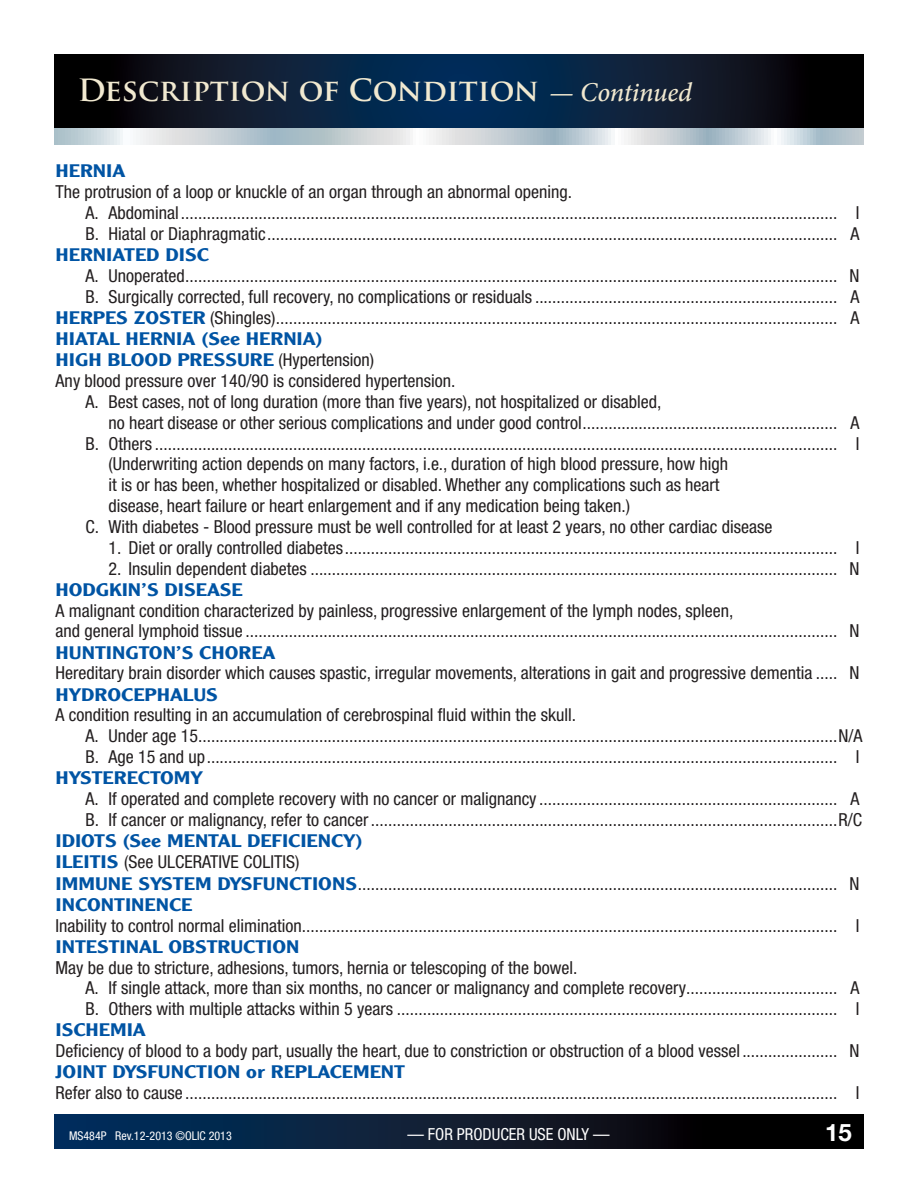
<style>
.page{position:relative;width:918px;height:1188px;background:#fff}
.page>*{position:absolute;margin:0;border:0;box-sizing:border-box;transform-origin:0 0}
.t1{font:700 30px "Trajan Pro";color:#f1e9d0}
.t2{font:700 24px "Helvetica Neue";color:#fff}
.t3{font:condensed 17.85px/20.9px "Helvetica Neue";color:#231f20}
.t4{font:500 17.7px/21.1px "Clearface Gothic LH";color:#0054a4;scale:1.27 1}
.t5{font:condensed 16.5px "Helvetica Neue";color:#fff}
.t6{font:condensed 12px "Helvetica Neue";color:#fff}
.s1{font-family:"Minion Pro";font-weight:500;font-style:italic;font-size:27px}
.s2{font-family:"Clearface Gothic LH";font-weight:500;font-stretch:normal;font-size:17.7px;color:#0054a4}
.s3{font-family:"Helvetica Neue";font-weight:400;font-stretch:condensed;font-size:17.85px;color:#231f20}
</style>
<div class="page">
<div style="left:54px;top:1115px;width:810px;height:34px;background:linear-gradient(to right,#073463,#090000)"></div>
<svg style="left:54px;top:127px;width:810px;height:18px;background:#bfcad0"></svg>
<svg style="left:54px;top:54px;width:810px;height:73px;background:#081a2f"></svg>
<h1 class="t1" style="left:78px;top:72px;width:616px">Description of Condition <span class="s1">— Continued</span></h1>
<p class="t4" style="left:56px;top:160px;width:57px">HERNIA</p>
<p class="t3" style="left:86px;top:181px;width:776px;text-indent:-30px">The protrusion of a loop or knuckle of an organ through an abnormal opening.<br>A. Abdominal ........................................................................................................................................................ I<br>B. Hiatal or Diaphragmatic .................................................................................................................................... A</p>
<p class="t4" style="left:56px;top:244px;width:122px">HERNIATED DISC</p>
<p class="t3" style="left:56px;top:265px;width:806px;text-align:right">A. Unoperated ....................................................................................................................................................... N<br>B. Surgically corrected, full recovery, no complications or residuals ...................................................................... A<br><span class="s2">HERPES ZOSTER</span> (Shingles) .................................................................................................................................. A</p>
<p class="t4" style="left:56px;top:328px;width:252px">HIATAL HERNIA (See HERNIA)<br>HIGH BLOOD PRESSURE <span class="s3">(Hypertension)</span></p>
<p class="t3" style="left:56px;top:370px;width:402px">Any blood pressure over 140/90 is considered hypertension.</p>
<p class="t3" style="left:86px;top:391px;width:577px">A. Best cases, not of long duration (more than five years), not hospitalized or disabled,</p>
<p class="t3" style="left:108px;top:412px;width:753px">no heart disease or other serious complications and under good control ........................................................... A</p>
<p class="t3" style="left:85px;top:433px;width:776px">B. Others .............................................................................................................................................................. I</p>
<p class="t3" style="left:108px;top:454px;width:621px">(Underwriting action depends on many factors, i.e., duration of high blood pressure, how high</p>
<p class="t3" style="left:108px;top:474px;width:613px">it is or has been, whether hospitalized or disabled. Whether any complications such as heart</p>
<p class="t3" style="left:108px;top:495px;width:523px">disease, heart failure or heart enlargement and if any medication being taken.)</p>
<p class="t3" style="left:85px;top:516px;width:688px">C. With diabetes - Blood pressure must be well controlled for at least 2 years, no other cardiac disease</p>
<p class="t3" style="left:108px;top:537px;width:753px">1. Diet or orally controlled diabetes .................................................................................................................. I</p>
<p class="t3" style="left:108px;top:558px;width:753px">2. Insulin dependent diabetes .......................................................................................................................... N</p>
<p class="t4" style="left:56px;top:579px;width:149px">HODGKIN’S DISEASE</p>
<p class="t3" style="left:56px;top:600px;width:806px">A malignant condition characterized by painless, progressive enlargement of the lymph nodes, spleen,<br>and general lymphoid tissue ......................................................................................................................................... N</p>
<p class="t4" style="left:56px;top:642px;width:175px">HUNTINGTON’S CHOREA</p>
<p class="t3" style="left:56px;top:663px;width:806px">Hereditary brain disorder which causes spastic, irregular movements, alterations in gait and progressive dementia ..... N</p>
<p class="t4" style="left:56px;top:684px;width:129px">HYDROCEPHALUS</p>
<p class="t3" style="left:86px;top:705px;width:779px;text-indent:-30px">A condition resulting in an accumulation of cerebrospinal fluid within the skull.<br>A. Under age 15.................................................................................................................................................... N/A<br>B. Age 15 and up .................................................................................................................................................. I</p>
<p class="t4" style="left:56px;top:767px;width:118px">HYSTERECTOMY</p>
<p class="t3" style="left:86px;top:788px;width:778px">A. If operated and complete recovery with no cancer or malignancy ..................................................................... A<br>B. If cancer or malignancy, refer to cancer ............................................................................................................ R/C</p>
<p class="t4" style="left:56px;top:830px;width:244px">IDIOTS (See MENTAL DEFICIENCY)</p>
<p class="t3" style="left:56px;top:851px;width:806px"><span class="s2">ILEITIS</span> (See ULCERATIVE COLITIS)<br><span class="s2">IMMUNE SYSTEM DYSFUNCTIONS</span> ............................................................................................................... N</p>
<p class="t4" style="left:56px;top:894px;width:109px">INCONTINENCE</p>
<p class="t3" style="left:56px;top:915px;width:806px">Inability to control normal elimination............................................................................................................................ I</p>
<p class="t4" style="left:56px;top:936px;width:194px">INTESTINAL OBSTRUCTION</p>
<p class="t3" style="left:86px;top:957px;width:776px;text-indent:-30px">May be due to stricture, adhesions, tumors, hernia or telescoping of the bowel.<br>A. If single attack, more than six months, no cancer or malignancy and complete recovery ................................... A<br>B. Others with multiple attacks within 5 years ...................................................................................................... I</p>
<p class="t4" style="left:56px;top:1019px;width:73px">ISCHEMIA</p>
<p class="t3" style="left:56px;top:1040px;width:806px">Deficiency of blood to a body part, usually the heart, due to constriction or obstruction of a blood vessel ...................... N</p>
<p class="t4" style="left:56px;top:1061px;width:277px">JOINT DYSFUNCTION or REPLACEMENT</p>
<p class="t3" style="left:56px;top:1082px;width:806px">Refer also to cause ....................................................................................................................................................... I</p>
<p class="t6" style="left:69px;top:1129px;width:164px">MS484P Rev.12-2013 ©OLIC 2013</p>
<p class="t5" style="left:407px;top:1124px;width:204px">— FOR PRODUCER USE ONLY —</p>
<h2 class="t2" style="left:825px;top:1117px;width:28px">15</h2>
</div>
